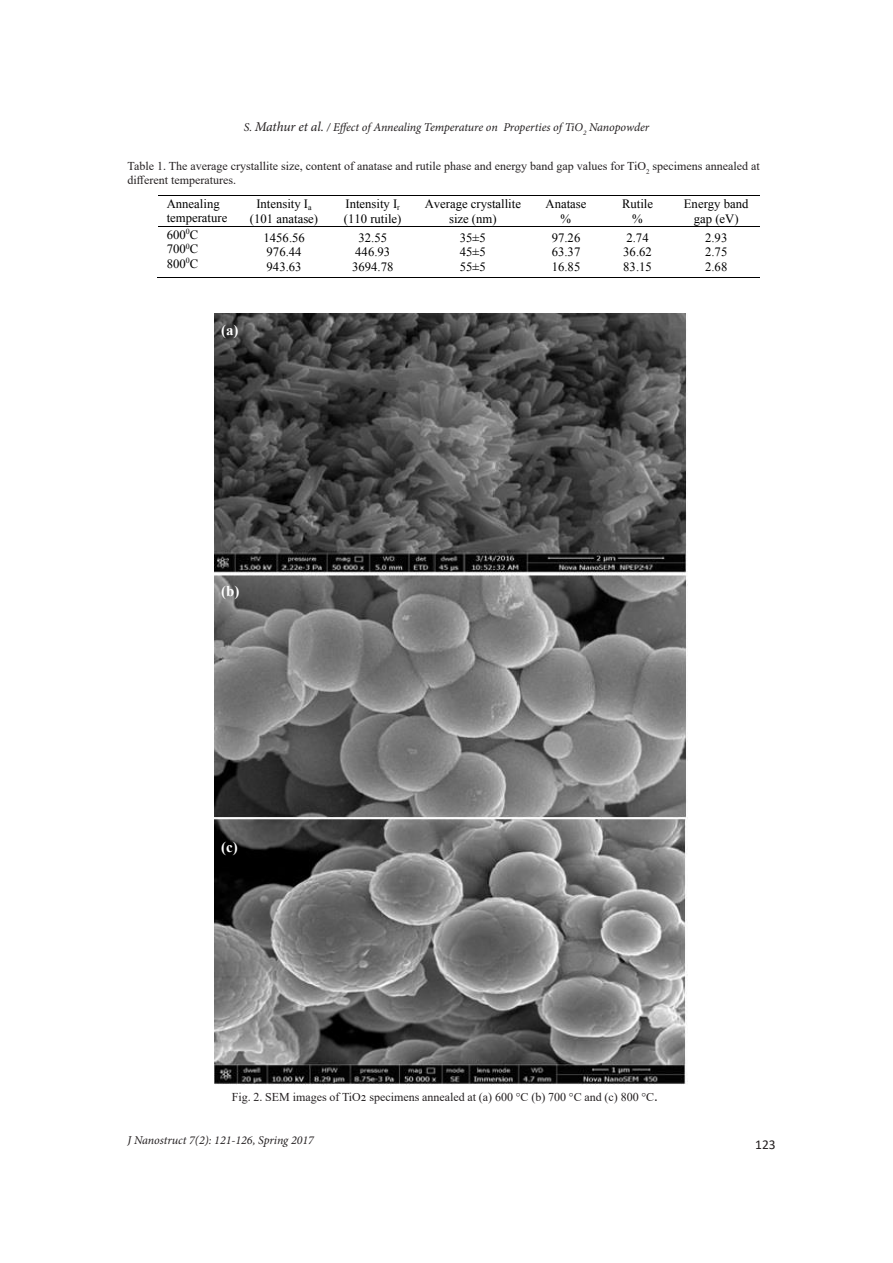
<style>
.page{position:relative;width:893px;height:1263px;background:#fff}
.page>*{position:absolute;margin:0;border:0;box-sizing:border-box;transform-origin:0 0}
.t1{font:700 15px "Times New Roman";color:#fff}
.t2{font:13.5px "Calibri";color:#231f20}
.t3{font:12.75px/14.5px "Times New Roman";color:#000;text-align:center}
.t4{font:12px/14.4px "Times New Roman";color:#231f20}
.t5{font:italic 12px "Minion Pro";letter-spacing:-.01em;color:#231f20}
.s1{font-size:13.5px}
.s2{font-size:15px}
</style>
<div class="page">
<hr style="left:158px;top:195px;width:601px;height:1px;background:#000">
<hr style="left:158px;top:227px;width:601px;height:1px;background:#000">
<hr style="left:157px;top:277px;width:81px;height:1px;background:#000">
<hr style="left:237px;top:277px;width:93px;height:1px;background:#000">
<hr style="left:329px;top:277px;width:87px;height:1px;background:#000">
<hr style="left:415px;top:277px;width:115px;height:1px;background:#000">
<hr style="left:529px;top:277px;width:73px;height:1px;background:#000">
<hr style="left:601px;top:277px;width:72px;height:1px;background:#000">
<hr style="left:672px;top:277px;width:87px;height:1px;background:#000">
<img style="left:215px;top:313px;width:473px;height:771px">
<p class="t5" style="left:244px;top:119px;width:407px">S. <span class="s1">Mathur et al.</span> / Effect of Annealing Temperature on Properties of TiO<sub>2</sub> Nanopowder</p>
<p class="t4" style="left:128px;top:158px;width:634px">Table 1. The average crystallite size, content of anatase and rutile phase and energy band gap values for TiO<sub>2</sub> specimens annealed at different temperatures.</p>
<p class="t3" style="left:167px;top:196px;width:62px;text-align:left">Annealing temperature</p>
<p class="t3" style="left:250px;top:196px;width:70px">Intensity I<sub>a </sub>(101 anatase)</p>
<p class="t3" style="left:344px;top:196px;width:59px;text-align:left">Intensity I<sub>r </sub>(110 rutile)</p>
<p class="t3" style="left:425px;top:196px;width:98px">Average crystallite size (nm)</p>
<p class="t3" style="left:545px;top:196px;width:42px">Anatase %</p>
<p class="t3" style="left:622px;top:196px;width:33px">Rutile %</p>
<p class="t3" style="left:684px;top:196px;width:66px">Energy band gap (eV)</p>
<p class="t3" style="left:167px;top:227px;width:33px;text-align:justify">600<sup>0</sup>C 700<sup>0</sup>C 800<sup>0</sup>C</p>
<p class="t3" style="left:263px;top:230px;width:43px;text-align:left">1456.56<br>976.44<br>943.63</p>
<p class="t3" style="left:352px;top:230px;width:43px">32.55<br>446.93<br>3694.78</p>
<p class="t3" style="left:460px;top:230px;width:28px;text-align:justify">35±5<br>45±5<br>55±5</p>
<p class="t3" style="left:552px;top:230px;width:30px;text-align:justify">97.26<br>63.37<br>16.85</p>
<p class="t3" style="left:623px;top:230px;width:30px;text-align:left">2.74<br>36.62<br>83.15</p>
<p class="t3" style="left:705px;top:230px;width:24px;text-align:justify">2.93<br>2.75<br>2.68</p>
<p class="t1" style="left:221px;top:319px;width:19px">(a)</p>
<p class="t1" style="left:221px;top:580px;width:20px">(b)</p>
<p class="t1" style="left:221px;top:836px;width:18px">(c)</p>
<p class="t4" style="left:232px;top:1090px;width:428px">Fig. 2. SEM images of TiO2 specimens annealed at (a) 600 °C (b) 700 °C and (c) 800 °C<span class="s2">.</span></p>
<p class="t5" style="left:128px;top:1132px;width:188px">J Nanostruct 7(2): 121-126, Spring 2017</p>
<p class="t2" style="left:755px;top:1135px;width:22px">123</p>
</div>
